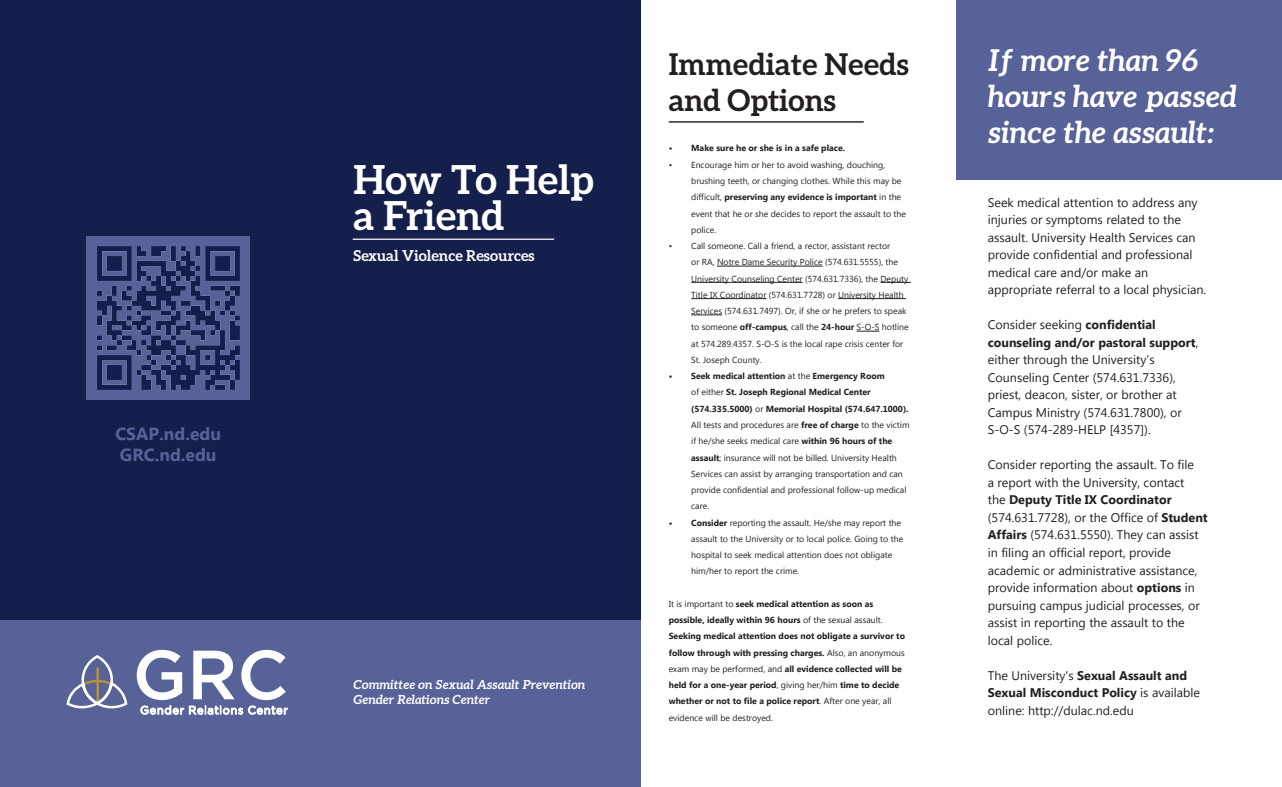
<style>
.page{position:relative;width:1282px;height:787px;background:#fff}
.page>*{position:absolute;margin:0;border:0;box-sizing:border-box;transform-origin:0 0}
.t1{font:700 40px "Aleo";color:#fff}
.t2{font:italic 700 30px/36px "Aleo";color:#fff}
.t3{font:700 30px/36px "Aleo";color:#231f20}
.t4{font:700 17.5px "Microsoft New Tai Lue";color:#566298}
.t5{font:700 15px "Aleo";color:#fff}
.t6{font:12.5px/17.5px "Microsoft New Tai Lue";color:#231f20}
.t7{font:italic 700 12.5px "Aleo";color:#fff}
.t8{font:8.75px/16.2px "Microsoft New Tai Lue";color:#231f20}
.t9{font:700 8.75px/16.2px "Microsoft New Tai Lue";color:#231f20}
.s1{font-weight:700}
.s2{font-weight:400}
</style>
<div class="page">
<div style="left:956px;top:0;width:325px;height:180px;background:#566298"></div>
<div style="left:0;top:1px;width:641px;height:779px;background:#151f4c"></div>
<div style="left:0;top:620px;width:641px;height:166px;background:#566298"></div>
<hr style="left:717px;top:266px;width:105px;height:1px;background:#231f20">
<hr style="left:691px;top:282px;width:111px;height:1px;background:#231f20">
<hr style="left:880px;top:282px;width:30px;height:1px;background:#231f20">
<hr style="left:691px;top:298px;width:75px;height:1px;background:#231f20">
<hr style="left:838px;top:298px;width:68px;height:1px;background:#231f20">
<hr style="left:691px;top:314px;width:31px;height:1px;background:#231f20">
<svg style="left:856px;top:331px;width:23px;height:1px"></svg>
<hr style="left:352px;top:238px;width:202px;height:2px;background:#fff">
<hr style="left:668px;top:121px;width:195px;height:1px;background:#000">
<svg style="left:86px;top:236px;width:164px;height:164px;fill:#566298"></svg>
<svg style="left:66px;top:655px;width:62px;height:54px"></svg>
<svg style="left:137px;top:649px;width:151px;height:66px"></svg>
<p class="t4" style="left:115px;top:424px;width:107px">CSAP.nd.edu</p>
<p class="t4" style="left:120px;top:445px;width:98px">GRC.nd.edu</p>
<p class="t1" style="left:353px;top:157px;width:242px">How To Help</p>
<p class="t1" style="left:353px;top:192px;width:152px">a Friend</p>
<p class="t5" style="left:353px;top:247px;width:182px">Sexual Violence Resources</p>
<p class="t7" style="left:353px;top:676px;width:233px">Committee on Sexual Assault Prevention</p>
<p class="t7" style="left:353px;top:691px;width:138px">Gender Relations Center</p>
<p class="t3" style="left:668px;top:46px;width:242px">Immediate Needs and Options</p>
<p class="t9" style="left:668px;top:141px;width:178px">• Make sure he or she is in a safe place.</p>
<p class="t8" style="left:691px;top:157px;width:216px;text-indent:-22px">• Encourage him or her to avoid washing, douching, brushing teeth, or changing clothes. While this may be difficult, <span class="s1">preserving any evidence is important</span> in the event that he or she decides to report the assault to the police.</p>
<p class="t8" style="left:691px;top:238px;width:219px;text-indent:-22px">• Call someone. Call a friend, a rector, assistant rector<br>or RA, Notre Dame Security Police (574.631.5555), the University Counseling Center (574.631.7336), the Deputy Title IX Coordinator (574.631.7728) or University Health Services (574.631.7497). Or, if she or he prefers to speak to someone <span class="s1">off-campus</span>, call the <span class="s1">24-hour</span> S-O-S hotline at 574.289.4357. S-O-S is the local rape crisis center for St. Joseph County.</p>
<p class="t8" style="left:691px;top:368px;width:220px;text-indent:-22px"><span class="s1">• Seek medical attention</span> at the <span class="s1">Emergency Room<br></span>of either <span class="s1">St. Joseph Regional Medical Center (574.335.5000)</span> or <span class="s1">Memorial Hospital (574.647.1000).<br></span>All tests and procedures are <span class="s1">free of charge</span> to the victim if he/she seeks medical care <span class="s1">within 96 hours of the assault</span>; insurance will not be billed. University Health Services can assist by arranging transportation and can provide confidential and professional follow-up medical care.</p>
<p class="t8" style="left:691px;top:515px;width:213px;text-indent:-22px"><span class="s1">• Consider</span> reporting the assault. He/she may report the assault to the University or to local police. Going to the hospital to seek medical attention does not obligate him/her to report the crime.</p>
<p class="t9" style="left:668px;top:596px;width:238px"><span class="s2">It is important to</span> seek medical attention as soon as possible, ideally within 96 hours <span class="s2">of the sexual assault.<br></span>Seeking medical attention does not obligate a survivor to follow through with pressing charges. <span class="s2">Also, an anonymous exam may be performed, and</span> all evidence collected will be held for a one-year period<span class="s2">, giving her/him</span> time to decide whether or not to file a police report<span class="s2">. After one year, all evidence will be destroyed.</span></p>
<p class="t2" style="left:987px;top:41px;width:251px">If more than 96 hours have passed since the assault:</p>
<p class="t6" style="left:987px;top:194px;width:220px">Seek medical attention to address any injuries or symptoms related to the assault. University Health Services can provide confidential and professional medical care and/or make an appropriate referral to a local physician.</p>
<p class="t6" style="left:987px;top:317px;width:212px">Consider seeking <span class="s1">confidential counseling and/or pastoral support</span>, either through the University’s Counseling Center (574.631.7336), priest, deacon, sister, or brother at Campus Ministry (574.631.7800), or S-O-S (574-289-HELP [4357]).</p>
<p class="t6" style="left:987px;top:457px;width:221px">Consider reporting the assault. To file<br>a report with the University, contact<br>the <span class="s1">Deputy Title IX Coordinator </span>(574.631.7728), or the Office of <span class="s1">Student Affairs</span> (574.631.5550). They can assist in filing an official report, provide academic or administrative assistance, provide information about <span class="s1">options</span> in pursuing campus judicial processes, or assist in reporting the assault to the local police.</p>
<p class="t6" style="left:987px;top:667px;width:214px">The University's <span class="s1">Sexual Assault and<br>Sexual Misconduct Policy</span> is available online: http://dulac.nd.edu</p>
</div>
